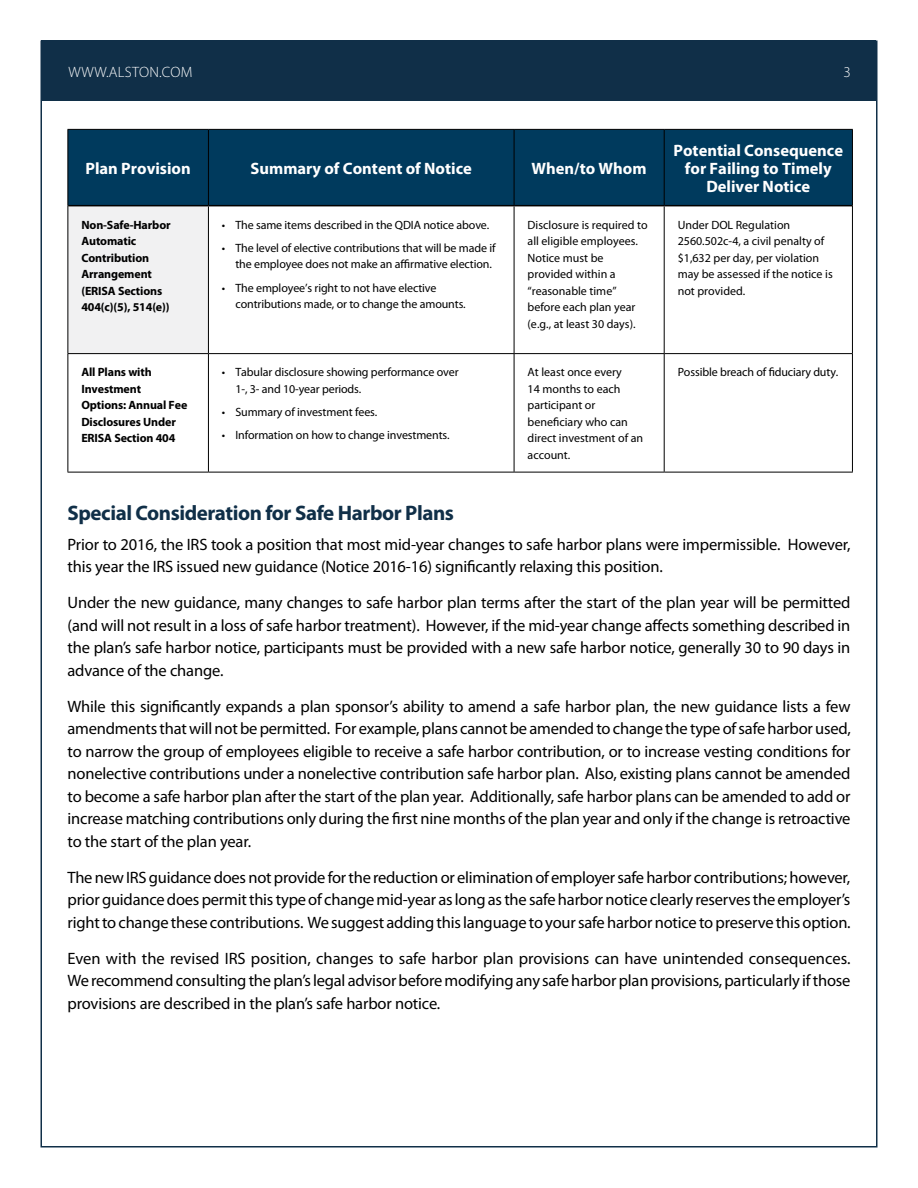
<style>
.page{position:relative;width:918px;height:1188px;background:#fff}
.page>*{position:absolute;margin:0;border:0;box-sizing:border-box;transform-origin:0 0}
.t1{font:700 21px "Myriad Pro";letter-spacing:-.02em;color:#102f48}
.t2{font:16.5px/22.5px "Myriad Pro";letter-spacing:-.01em;color:#000;text-align:justify}
.t3{font:700 16.5px/18px "Myriad Pro";color:#fff;text-align:center}
.t4{font:300 15px "Myriad Pro";letter-spacing:.02em;color:#fff}
.t5{font:12px/16.5px "Myriad Pro";letter-spacing:-.01em;color:#000}
.t6{font:700 12px/16.5px "Myriad Pro";letter-spacing:-.01em;color:#000}
</style>
<div class="page">
<div style="left:42px;top:40px;width:834px;height:61px;background:#102f48"></div>
<div style="left:69px;top:130px;width:783px;height:75px;background:#003a5d"></div>
<div style="left:68px;top:206px;width:140px;height:148px;background:#f1f1f2"></div>
<hr style="left:68px;top:129px;width:140px;height:1px;background:#000">
<hr style="left:68px;top:130px;width:1px;height:76px;background:#000">
<hr style="left:208px;top:129px;width:306px;height:1px;background:#000">
<hr style="left:208px;top:130px;width:1px;height:75px;background:#000">
<hr style="left:514px;top:129px;width:150px;height:1px;background:#000">
<hr style="left:514px;top:130px;width:1px;height:75px;background:#000">
<hr style="left:664px;top:129px;width:189px;height:1px;background:#000">
<hr style="left:664px;top:130px;width:1px;height:75px;background:#000">
<hr style="left:852px;top:130px;width:1px;height:76px;background:#000">
<hr style="left:68px;top:206px;width:1px;height:147px;background:#000">
<hr style="left:208px;top:206px;width:1px;height:147px;background:#000">
<hr style="left:514px;top:206px;width:1px;height:147px;background:#000">
<hr style="left:664px;top:206px;width:1px;height:147px;background:#000">
<hr style="left:852px;top:206px;width:1px;height:147px;background:#000">
<hr style="left:68px;top:353px;width:140px;height:1px;background:#000">
<hr style="left:68px;top:354px;width:1px;height:118px;background:#000">
<hr style="left:208px;top:353px;width:306px;height:1px;background:#000">
<hr style="left:208px;top:354px;width:1px;height:118px;background:#000">
<hr style="left:514px;top:353px;width:150px;height:1px;background:#000">
<hr style="left:514px;top:354px;width:1px;height:118px;background:#000">
<hr style="left:664px;top:353px;width:189px;height:1px;background:#000">
<hr style="left:664px;top:354px;width:1px;height:118px;background:#000">
<hr style="left:852px;top:354px;width:1px;height:118px;background:#000">
<hr style="left:68px;top:472px;width:140px;height:1px;background:#000">
<hr style="left:208px;top:472px;width:306px;height:1px;background:#000">
<hr style="left:514px;top:472px;width:150px;height:1px;background:#000">
<hr style="left:664px;top:472px;width:189px;height:1px;background:#000">
<hr style="left:68px;top:205px;width:140px;height:1px;background:#000">
<hr style="left:208px;top:205px;width:306px;height:1px;background:#000">
<hr style="left:514px;top:205px;width:150px;height:1px;background:#000">
<hr style="left:664px;top:205px;width:188px;height:1px;background:#000">
<p class="t4" style="left:68px;top:63px;width:126px">WWW.ALSTON.COM</p>
<p class="t4" style="left:843px;top:63px;width:9px">3</p>
<p class="t3" style="left:85px;top:159px;width:107px">Plan Provision</p>
<p class="t3" style="left:251px;top:159px;width:223px">Summary of Content of Notice</p>
<p class="t3" style="left:532px;top:159px;width:117px">When/to Whom</p>
<p class="t3" style="left:674px;top:141px;width:171px">Potential Consequence for Failing to Timely<br>Deliver Notice</p>
<p class="t6" style="left:81px;top:216px;width:91px">Non-Safe-Harbor<br>Automatic<br>Contribution<br>Arrangement (ERISA Sections<br>404(c)(5), 514(e))</p>
<p class="t5" style="left:222px;top:216px;width:269px">• The same items described in the QDIA notice above.</p>
<p class="t5" style="left:235px;top:239px;width:262px;text-indent:-14px">• The level of elective contributions that will be made if the employee does not make an affirmative election.</p>
<p class="t5" style="left:235px;top:279px;width:232px;text-indent:-14px">• The employee’s right to not have elective contributions made, or to change the amounts.</p>
<p class="t6" style="left:81px;top:363px;width:108px">All Plans with<br>Investment<br>Options: Annual Fee<br>Disclosures Under<br>ERISA Section 404</p>
<p class="t5" style="left:235px;top:364px;width:225px;text-indent:-14px">• Tabular disclosure showing performance over<br>1-, 3- and 10-year periods.</p>
<p class="t5" style="left:222px;top:403px;width:157px">• Summary of investment fees.</p>
<p class="t5" style="left:222px;top:427px;width:229px">• Information on how to change investments.</p>
<p class="t5" style="left:528px;top:216px;width:122px">Disclosure is required to all eligible employees.<br>Notice must be provided within a “reasonable time” before each plan year (e.g., at least 30 days).</p>
<p class="t5" style="left:678px;top:216px;width:157px">Under DOL Regulation<br>2560.502c-4, a civil penalty of $1,632 per day, per violation may be assessed if the notice is not provided.</p>
<p class="t5" style="left:528px;top:364px;width:117px">At least once every<br>14 months to each participant or beneficiary who can direct investment of an account.</p>
<p class="t5" style="left:678px;top:364px;width:162px">Possible breach of fiduciary duty.</p>
<p class="t1" style="left:68px;top:500px;width:388px">Special Consideration for Safe Harbor Plans</p>
<p class="t2" style="left:68px;top:533px;width:785px">Prior to 2016, the IRS took a position that most mid-year changes to safe harbor plans were impermissible. However, this year the IRS issued new guidance (Notice 2016-16) significantly relaxing this position.</p>
<p class="t2" style="left:68px;top:591px;width:784px">Under the new guidance, many changes to safe harbor plan terms after the start of the plan year will be permitted (and will not result in a loss of safe harbor treatment). However, if the mid-year change affects something described in the plan’s safe harbor notice, participants must be provided with a new safe harbor notice, generally 30 to 90 days in advance of the change.</p>
<p class="t2" style="left:68px;top:695px;width:785px">While this significantly expands a plan sponsor’s ability to amend a safe harbor plan, the new guidance lists a few amendments that will not be permitted. For example, plans cannot be amended to change the type of safe harbor used, to narrow the group of employees eligible to receive a safe harbor contribution, or to increase vesting conditions for nonelective contributions under a nonelective contribution safe harbor plan. Also, existing plans cannot be amended to become a safe harbor plan after the start of the plan year. Additionally, safe harbor plans can be amended to add or increase matching contributions only during the first nine months of the plan year and only if the change is retroactive to the start of the plan year.</p>
<p class="t2" style="left:68px;top:866px;width:785px">The new IRS guidance does not provide for the reduction or elimination of employer safe harbor contributions; however, prior guidance does permit this type of change mid-year as long as the safe harbor notice clearly reserves the employer’s right to change these contributions. We suggest adding this language to your safe harbor notice to preserve this option.</p>
<p class="t2" style="left:68px;top:947px;width:785px">Even with the revised IRS position, changes to safe harbor plan provisions can have unintended consequences.<br>We recommend consulting the plan’s legal advisor before modifying any safe harbor plan provisions, particularly if those provisions are described in the plan’s safe harbor notice.</p>
</div>
